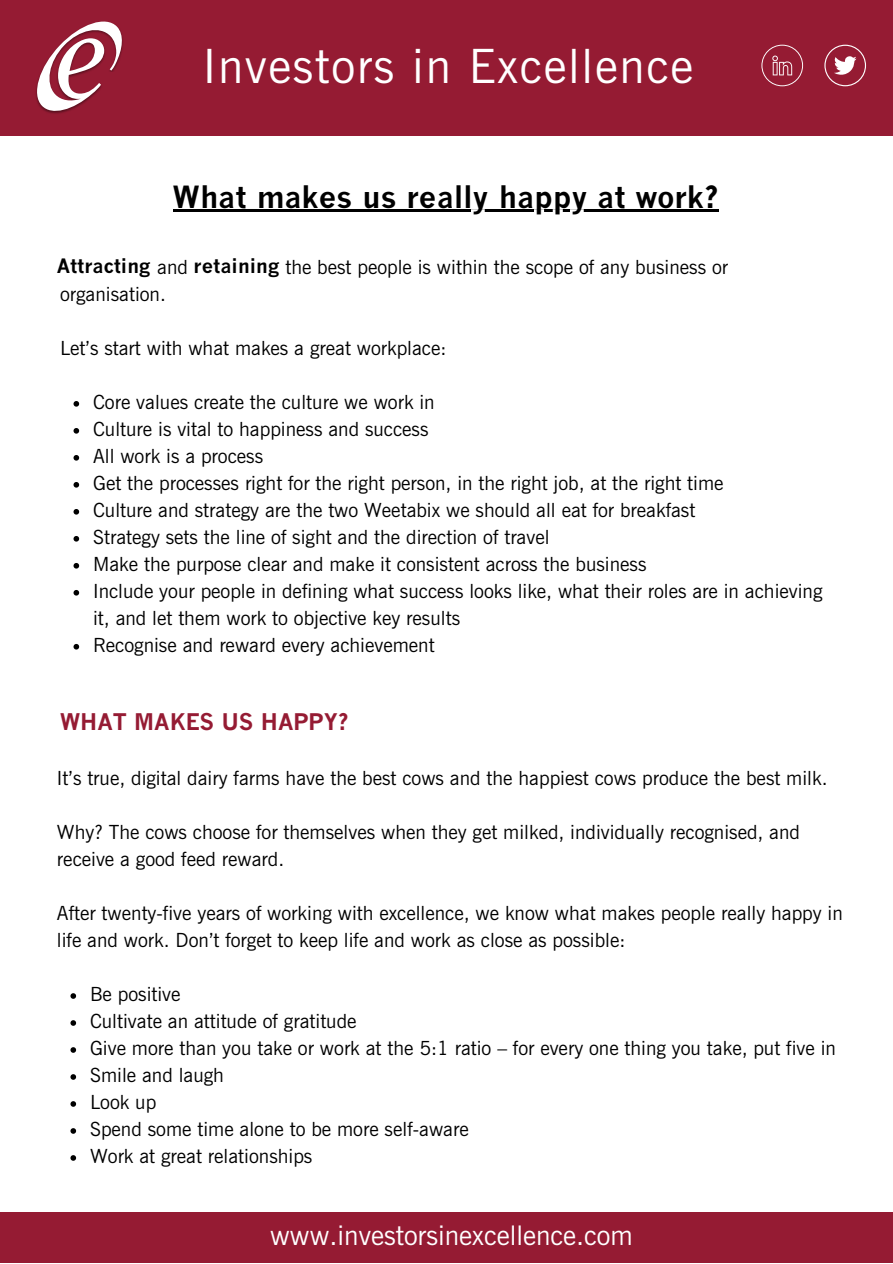
<style>
.page{position:relative;width:893px;height:1264px;background:#fff}
.page>*{position:absolute;margin:0;border:0;box-sizing:border-box;transform-origin:0 0}
.t1{font:47.25px "News Gothic BT";letter-spacing:.035em;color:#fff}
.t2{font:700 30px "M News Gothic";color:#000}
.t3{font:27px "News Gothic BT";color:#fff}
.t4{font:700 22.5px "M News Gothic";color:#951b33}
.t5{font:19.5px/27px "News Gothic BT";color:#000}
.t6{font:700 19.5px "M News Gothic";color:#000}
.s1{color:#fff}
</style>
<div class="page">
<div style="left:0;top:0;width:892px;height:136px;background:#951b33"></div>
<svg style="left:36px;top:21px;width:87px;height:93px"></svg>
<div style="left:104px;top:72px;width:121px;height:23px;background:#951b33"></div>
<div style="left:120px;top:61px;width:95px;height:23px;background:#951b33"></div>
<svg style="left:761px;top:45px;width:42px;height:41px"></svg>
<svg style="left:824px;top:45px;width:42px;height:41px"></svg>
<div style="left:0;top:1211px;width:892px;height:51px;background:#951b33"></div>
<hr style="left:173px;top:210px;width:545px;height:2px;background:#000">
<svg style="left:73px;top:401px;width:6px;height:5px"></svg>
<svg style="left:73px;top:428px;width:6px;height:5px"></svg>
<svg style="left:73px;top:455px;width:6px;height:5px"></svg>
<svg style="left:73px;top:482px;width:6px;height:5px"></svg>
<svg style="left:73px;top:509px;width:6px;height:5px"></svg>
<svg style="left:73px;top:536px;width:6px;height:5px"></svg>
<svg style="left:73px;top:563px;width:6px;height:5px"></svg>
<svg style="left:73px;top:590px;width:6px;height:5px"></svg>
<svg style="left:73px;top:644px;width:6px;height:5px"></svg>
<svg style="left:70px;top:993px;width:6px;height:5px"></svg>
<svg style="left:70px;top:1020px;width:6px;height:5px"></svg>
<svg style="left:70px;top:1047px;width:6px;height:5px"></svg>
<svg style="left:70px;top:1074px;width:6px;height:5px"></svg>
<svg style="left:70px;top:1101px;width:6px;height:5px"></svg>
<svg style="left:70px;top:1128px;width:6px;height:5px"></svg>
<svg style="left:70px;top:1155px;width:6px;height:5px"></svg>
<p class="t1" style="left:203px;top:37px;width:492px">Investors in Excellence</p>
<p class="t2" style="left:173px;top:178px;width:546px">What makes us really happy at work?</p>
<p class="t6" style="left:57px;top:254px;width:95px">Attracting</p>
<p class="t6" style="left:194px;top:254px;width:87px">retaining</p>
<p class="t5" style="left:60px;top:253px;width:669px"><span class="s1">A acting</span> and <span class="s1">taini n</span> the best people is within the scope of any business or organisation.</p>
<p class="t5" style="left:60px;top:334px;width:388px">Let’s start with what makes a great workplace:</p>
<p class="t5" style="left:93px;top:388px;width:343px">Core values create the culture we work in</p>
<p class="t5" style="left:93px;top:415px;width:337px">Culture is vital to happiness and success</p>
<p class="t5" style="left:93px;top:442px;width:171px">All work is a process</p>
<p class="t5" style="left:93px;top:469px;width:632px">Get the processes right for the right person, in the right job, at the right time</p>
<p class="t5" style="left:93px;top:496px;width:603px">Culture and strategy are the two Weetabix we should all eat for breakfast</p>
<p class="t5" style="left:93px;top:523px;width:458px">Strategy sets the line of sight and the direction of travel</p>
<p class="t5" style="left:93px;top:550px;width:555px">Make the purpose clear and make it consistent across the business</p>
<p class="t5" style="left:93px;top:577px;width:730px">Include your people in defining what success looks like, what their roles are in achieving it, and let them work to objective key results</p>
<p class="t5" style="left:93px;top:631px;width:343px">Recognise and reward every achievement</p>
<p class="t4" style="left:60px;top:708px;width:290px">WHAT MAKES US HAPPY?</p>
<p class="t5" style="left:57px;top:764px;width:772px">It’s true, digital dairy farms have the best cows and the happiest cows produce the best milk.</p>
<p class="t5" style="left:57px;top:818px;width:744px">Why? The cows choose for themselves when they get milked, individually recognised, and</p>
<p class="t5" style="left:57px;top:845px;width:229px">receive a good feed reward.</p>
<p class="t5" style="left:57px;top:899px;width:787px">After twenty-five years of working with excellence, we know what makes people really happy in life and work. Don’t forget to keep life and work as close as possible:</p>
<p class="t5" style="left:90px;top:980px;width:92px">Be positive</p>
<p class="t5" style="left:90px;top:1007px;width:268px">Cultivate an attitude of gratitude</p>
<p class="t5" style="left:90px;top:1034px;width:747px">Give more than you take or work at the 5:1 ratio – for every one thing you take, put five in</p>
<p class="t5" style="left:90px;top:1061px;width:135px">Smile and laugh</p>
<p class="t5" style="left:90px;top:1088px;width:68px">Look up</p>
<p class="t5" style="left:90px;top:1115px;width:380px">Spend some time alone to be more self-aware</p>
<p class="t5" style="left:90px;top:1142px;width:224px">Work at great relationships</p>
<p class="t3" style="left:270px;top:1218px;width:364px">www.investorsinexcellence.com</p>
</div>
